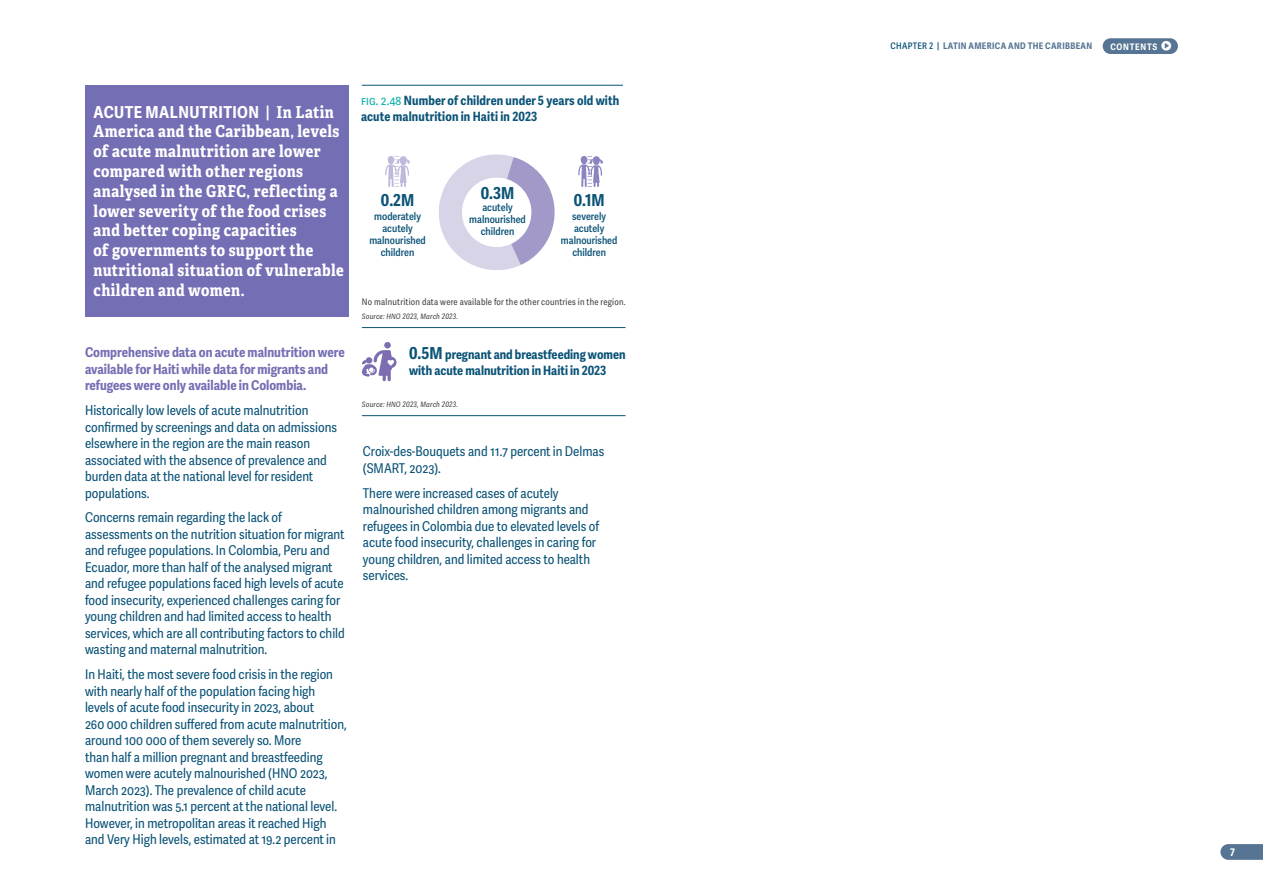
<style>
.page{position:relative;width:1263px;height:893px;background:#fff}
.page>*{position:absolute;margin:0;border:0;box-sizing:border-box;transform-origin:0 0}
._2024_EYEBROW{font:700 16.5px/19.8px "Adelle Condensed";letter-spacing:.025em;color:#fff}
._2023_INFOGFX_11PT_C_BOLD_TXT{font:700 16.5px "Adelle Sans Cnd";color:#0b5377}
._2024_9PT_BODYTEXT{font:13.5px/16.5px "Adelle Sans Cnd";color:#0b5377}
._2024_9PT_BODYTEXT-2{font:700 13.5px/16.5px "Adelle Sans Cnd";color:#746fb4}
._2024_TREND_CHART_HEAD{font:700 12.75px/15.3px "Adelle Sans Cnd";letter-spacing:.01em;color:#0b5377}
._2023_INFOGFX_11PT_C_BOLD_TXT-2{font:700 12.75px/15.9px "Adelle Sans Cnd";color:#0b5377}
.t1{font:600 10.5px/12px "Adelle Sans Cnd";color:#0b5377;text-align:center}
.t2{font:700 10.5px "Adelle Sans Cnd";color:#fff}
._2024_INFOGFX_NOTE{font:9px "Adelle Sans Cnd";letter-spacing:.025em;color:#414344}
.t3{font:700 9px "Adelle Sans Cnd";letter-spacing:.035em;color:#567493}
.t4{font:700 9px "Adelle Sans Cnd";letter-spacing:.085em;color:#fff}
._2024_INFOGFX_SOURCE{font:italic 7.5px "Adelle Sans Cnd";letter-spacing:.025em;color:#414344}
.s1{font-family:"Adelle Sans Cnd"}
.s2{font-weight:600}
.s3{font-weight:400;color:#0fb1ac}
.s4{font-size:16.5px}
.s5{font-weight:600;color:#0b5377}
.s6{font-family:"socialtype";font-weight:400;font-size:15px}
</style>
<div class="page">
<svg style="left:439px;top:154px;width:116px;height:116px"></svg>
<hr style="left:362px;top:327px;width:263px;height:1px;background:#0b5377">
<hr style="left:362px;top:415px;width:263px;height:1px;background:#0b5377">
<svg style="left:362px;top:342px;width:34px;height:39px"></svg>
<svg style="left:578px;top:156px;width:25px;height:31px"></svg>
<svg style="left:385px;top:156px;width:25px;height:31px"></svg>
<hr style="left:362px;top:85px;width:261px;height:1px;background:#0b5377">
<div style="left:85px;top:85px;width:264px;height:231px;background:#746fb4"></div>
<div style="left:1103px;top:38px;width:75px;height:16px;background:#567493;border-radius:8px"></div>
<svg style="left:1220px;top:844px;width:43px;height:16px"></svg>
<p class="_2024_EYEBROW" style="left:94px;top:102px;width:252px"><span class="s1">ACUTE MALNUTRITION</span> <span class="s2">|</span> In Latin<br>America and the Caribbean, levels of acute malnutrition are lower compared with other regions analysed in the GRFC, reflecting a lower severity of the food crises and better coping capacities<br>of governments to support the nutritional situation of vulnerable children and women.</p>
<p class="_2024_9PT_BODYTEXT-2" style="left:85px;top:345px;width:261px">Comprehensive data on acute malnutrition were available for Haiti while data for migrants and refugees were only available in Colombia.</p>
<p class="_2024_9PT_BODYTEXT" style="left:85px;top:402px;width:253px">Historically low levels of acute malnutrition confirmed by screenings and data on admissions elsewhere in the region are the main reason associated with the absence of prevalence and burden data at the national level for resident populations.</p>
<p class="_2024_9PT_BODYTEXT" style="left:85px;top:510px;width:261px">Concerns remain regarding the lack of assessments on the nutrition situation for migrant and refugee populations. In Colombia, Peru and Ecuador, more than half of the analysed migrant and refugee populations faced high levels of acute food insecurity, experienced challenges caring for young children and had limited access to health services, which are all contributing factors to child wasting and maternal malnutrition.</p>
<p class="_2024_9PT_BODYTEXT" style="left:85px;top:666px;width:263px">In Haiti, the most severe food crisis in the region with nearly half of the population facing high levels of acute food insecurity in 2023, about<br>260 000 children suffered from acute malnutrition, around 100 000 of them severely so. More<br>than half a million pregnant and breastfeeding women were acutely malnourished (HNO 2023, March 2023). The prevalence of child acute malnutrition was 5.1 percent at the national level.<br>However, in metropolitan areas it reached High and Very High levels, estimated at 19.2 percent in</p>
<p class="_2024_TREND_CHART_HEAD" style="left:361px;top:93px;width:260px"><span class="s3">fig. 2.48</span> Number of children under 5 years old with acute malnutrition in Haiti in 2023</p>
<p class="_2023_INFOGFX_11PT_C_BOLD_TXT" style="left:381px;top:191px;width:35px">0.2M</p>
<p class="t1" style="left:374px;top:211px;width:48px">moderately</p>
<p class="t1" style="left:382px;top:223px;width:32px">acutely</p>
<p class="t1" style="left:369px;top:235px;width:58px">malnourished</p>
<p class="t1" style="left:381px;top:247px;width:35px">children</p>
<p class="_2023_INFOGFX_11PT_C_BOLD_TXT" style="left:481px;top:183px;width:35px">0.3M</p>
<p class="t1" style="left:469px;top:202px;width:58px">acutely malnourished children</p>
<p class="_2023_INFOGFX_11PT_C_BOLD_TXT" style="left:574px;top:191px;width:32px">0.1M</p>
<p class="t1" style="left:572px;top:211px;width:35px">severely</p>
<p class="t1" style="left:561px;top:223px;width:58px">acutely malnourished children</p>
<p class="_2024_INFOGFX_NOTE" style="left:362px;top:296px;width:265px">No malnutrition data were available for the other countries in the region.</p>
<p class="_2024_INFOGFX_SOURCE" style="left:362px;top:312px;width:98px">Source: HNO 2023, March 2023.</p>
<p class="_2023_INFOGFX_11PT_C_BOLD_TXT-2" style="left:409px;top:347px;width:218px"><span class="s4">0.5M</span> pregnant and breastfeeding women with acute malnutrition in Haiti in 2023</p>
<p class="_2024_INFOGFX_SOURCE" style="left:362px;top:400px;width:98px">Source: HNO 2023, March 2023.</p>
<p class="_2024_9PT_BODYTEXT" style="left:363px;top:444px;width:243px">Croix-des-Bouquets and 11.7 percent in Delmas (SMART, 2023).</p>
<p class="_2024_9PT_BODYTEXT" style="left:363px;top:485px;width:238px">There were increased cases of acutely malnourished children among migrants and refugees in Colombia due to elevated levels of acute food insecurity, challenges in caring for young children, and limited access to health services.</p>
<p class="t3" style="left:890px;top:41px;width:203px"><span class="s5">CHAPTER 2 |</span> LATIN AMERICA AND THE CARIBBEAN</p>
<p class="t4" style="left:1110px;top:41px;width:64px">CONTENTS <span class="s6">F</span></p>
<p class="t2" style="left:1230px;top:846px;width:6px">7</p>
</div>
